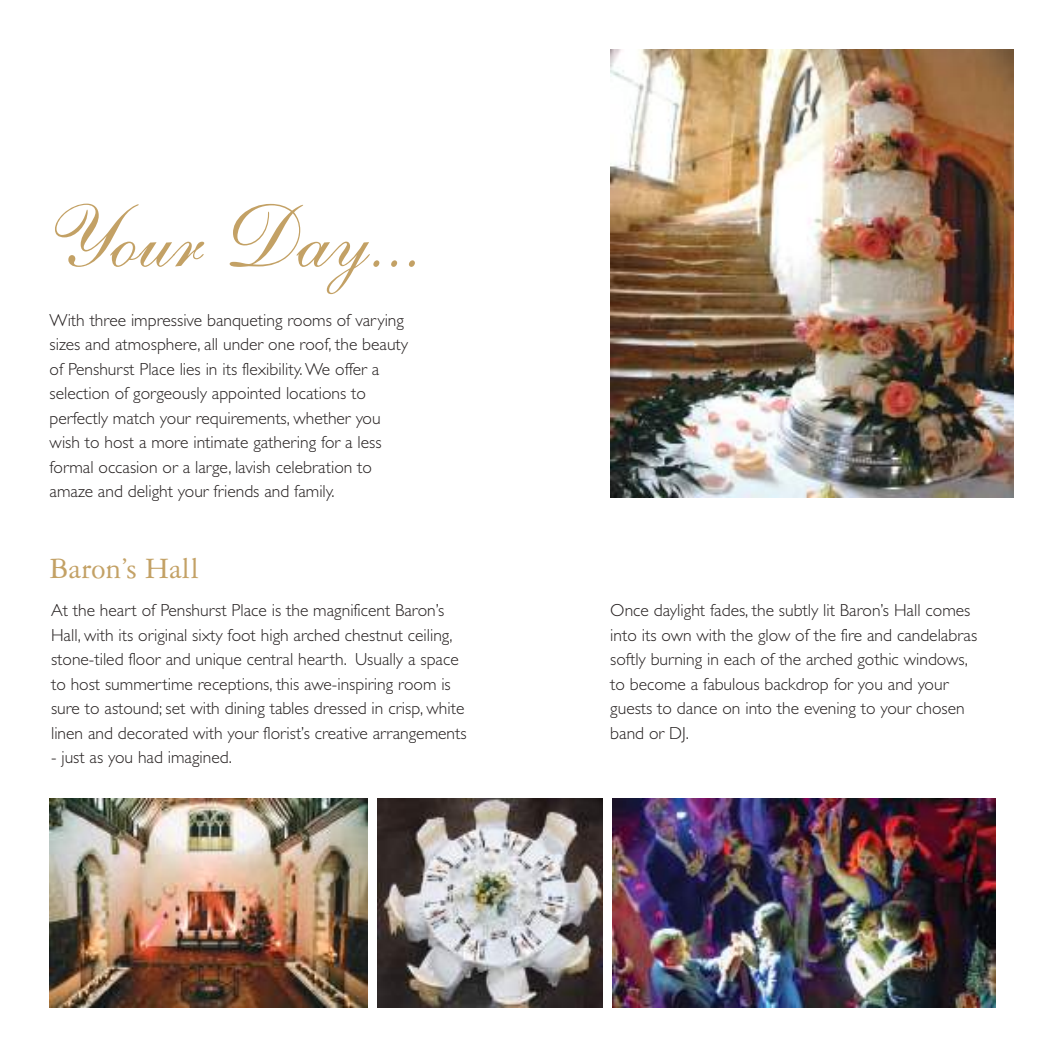
<style>
.page{position:relative;width:1042px;height:1042px;background:#fff}
.page>*{position:absolute;margin:0;border:0;box-sizing:border-box;transform-origin:0 0}
.t1{font:87.5px "Shelley Andante BT";color:#c3a165}
.t2{font:31.5px "Garamond Three";color:#c3a165}
.t3{font:300 17.5px/24.5px "Gill Sans";color:#241f1f}
</style>
<div class="page">
<img style="left:610px;top:50px;width:403px;height:447px">
<img style="left:50px;top:799px;width:318px;height:208px">
<img style="left:378px;top:799px;width:224px;height:208px">
<img style="left:612px;top:799px;width:383px;height:208px">
<h1 class="t1" style="left:50px;top:205px;width:374px">Your Day...</h1>
<p class="t3" style="left:50px;top:307px;width:360px">With three impressive banqueting rooms of varying sizes and atmosphere, all under one roof, the beauty of Penshurst Place lies in its flexibility. We offer a selection of gorgeously appointed locations to perfectly match your requirements, whether you wish to host a more intimate gathering for a less formal occasion or a large, lavish celebration to amaze and delight your friends and family.</p>
<h2 class="t2" style="left:50px;top:558px;width:151px">Baron’s Hall</h2>
<p class="t3" style="left:51px;top:598px;width:417px">At the heart of Penshurst Place is the magnificent Baron’s Hall, with its original sixty foot high arched chestnut ceiling, stone-tiled floor and unique central hearth. Usually a space to host summertime receptions, this awe-inspiring room is sure to astound; set with dining tables dressed in crisp, white linen and decorated with your florist’s creative arrangements</p>
<p class="t3" style="left:51px;top:745px;width:182px">- just as you had imagined.</p>
<p class="t3" style="left:610px;top:598px;width:368px">Once daylight fades, the subtly lit Baron’s Hall comes into its own with the glow of the fire and candelabras softly burning in each of the arched gothic windows, to become a fabulous backdrop for you and your guests to dance on into the evening to your chosen band or DJ.</p>
</div>
